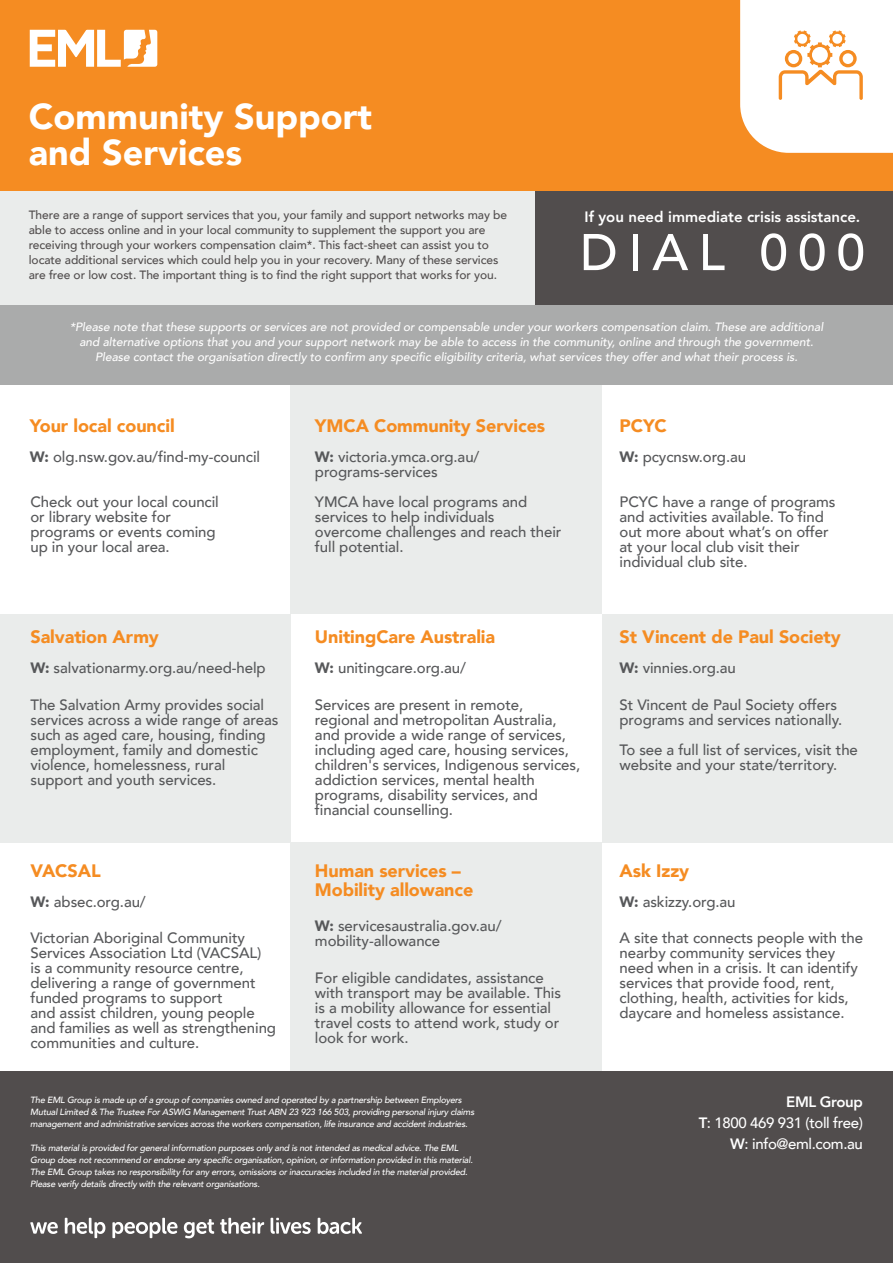
<style>
.page{position:relative;width:893px;height:1263px;background:#fff}
.page>*{position:absolute;margin:0;border:0;box-sizing:border-box;transform-origin:0 0}
.t1{font:500 51px "Avenir";letter-spacing:.2em;color:#fff}
.t2{font:900 36px/36px "Avenir";color:#fff}
.t3{font:900 18px/19.5px "Avenir";letter-spacing:-.005em;color:#f58c22}
.t4{font:500 15px/15px "Avenir";letter-spacing:-.005em;color:#57585a}
.t5{font:500 15px/21px "Avenir";letter-spacing:-.025em;color:#fff;text-align:right}
.t6{font:800 15px "Avenir";color:#fff}
.t7{font:500 12px/15px "Avenir";letter-spacing:-.005em;color:#514d4d}
.t8{font:italic 500 12px/15px "Avenir";letter-spacing:-.005em;color:#fff;text-align:center}
.t9{font:italic 500 9px/12px "Avenir";letter-spacing:-.025em;color:#fff}
.s1{font-weight:900}
.s2{font-weight:800}
</style>
<div class="page">
<div style="left:0;top:0;width:893px;height:191px;background:#f58c22"></div>
<svg style="left:30px;top:30px;width:127px;height:37px"></svg>
<svg style="left:740px;top:0;width:153px;height:153px;background:#fef5ed"></svg>
<div style="left:0;top:191px;width:893px;height:114px;background:#eaeceb"></div>
<div style="left:0;top:305px;width:893px;height:80px;background:#aaabab"></div>
<div style="left:535px;top:191px;width:358px;height:114px;background:#514d4d"></div>
<div style="left:290px;top:385px;width:312px;height:229px;background:#eaeceb"></div>
<div style="left:0;top:614px;width:290px;height:228px;background:#eaeceb"></div>
<div style="left:602px;top:614px;width:291px;height:228px;background:#eaeceb"></div>
<div style="left:290px;top:842px;width:312px;height:229px;background:#eaeceb"></div>
<div style="left:0;top:1071px;width:893px;height:192px;background:#514d4d"></div>
<svg style="left:30px;top:1222px;width:28px;height:12px"></svg>
<svg style="left:65px;top:1218px;width:40px;height:20px"></svg>
<svg style="left:112px;top:1218px;width:66px;height:20px"></svg>
<svg style="left:184px;top:1219px;width:30px;height:19px"></svg>
<svg style="left:220px;top:1218px;width:44px;height:16px"></svg>
<svg style="left:271px;top:1218px;width:40px;height:16px"></svg>
<svg style="left:318px;top:1218px;width:44px;height:16px"></svg>
<h2 class="t2" style="left:29px;top:98px;width:345px">Community Support and Services</h2>
<p class="t7" style="left:29px;top:207px;width:480px">There are a range of support services that you, your family and support networks may be able to access online and in your local community to supplement the support you are receiving through your workers compensation claim*. This fact-sheet can assist you to locate additional services which could help you in your recovery. Many of these services are free or low cost. The important thing is to find the right support that works for you.</p>
<p class="t8" style="left:70px;top:319px;width:755px">*Please note that these supports or services are not provided or compensable under your workers compensation claim. These are additional and alternative options that you and your support network may be able to access in the community, online and through the government.<br>Please contact the organisation directly to confirm any specific eligibility criteria, what services they offer and what their process is.</p>
<p class="t6" style="left:584px;top:205px;width:277px">If you need immediate crisis assistance.</p>
<h1 class="t1" style="left:580px;top:208px;width:286px">DIAL 000</h1>
<p class="t3" style="left:30px;top:415px;width:146px">Your local council</p>
<p class="t4" style="left:30px;top:448px;width:232px"><span class="s1">W:</span> olg.nsw.gov.au/find-my-council</p>
<p class="t4" style="left:30px;top:494px;width:190px">Check out your local council or library website for programs or events coming up in your local area.</p>
<p class="t3" style="left:30px;top:627px;width:130px">Salvation Army</p>
<p class="t4" style="left:30px;top:660px;width:237px"><span class="s1">W:</span> salvationarmy.org.au/need-help</p>
<p class="t4" style="left:30px;top:696px;width:249px">The Salvation Army provides social services across a wide range of areas such as aged care, housing, finding employment, family and domestic violence, homelessness, rural support and youth services.</p>
<p class="t3" style="left:30px;top:860px;width:72px">VACSAL</p>
<p class="t4" style="left:30px;top:893px;width:117px"><span class="s1">W:</span> absec.org.au/</p>
<p class="t4" style="left:30px;top:929px;width:247px">Victorian Aboriginal Community<br>Services Association Ltd (VACSAL)<br>is a community resource centre, delivering a range of government funded programs to support<br>and assist children, young people and families as well as strengthening communities and culture.</p>
<p class="t3" style="left:315px;top:415px;width:232px">YMCA Community Services</p>
<p class="t4" style="left:315px;top:448px;width:166px"><span class="s1">W:</span> victoria.ymca.org.au/ programs-services</p>
<p class="t4" style="left:315px;top:494px;width:248px">YMCA have local programs and services to help individuals overcome challenges and reach their full potential.</p>
<p class="t3" style="left:315px;top:627px;width:182px">UnitingCare Australia</p>
<p class="t4" style="left:315px;top:660px;width:152px"><span class="s1">W:</span> unitingcare.org.au/</p>
<p class="t4" style="left:315px;top:696px;width:267px">Services are present in remote, regional and metropolitan Australia, and provide a wide range of services, including aged care, housing services, children's services, Indigenous services, addiction services, mental health programs, disability services, and financial counselling.</p>
<p class="t3" style="left:315px;top:860px;width:160px">Human services –<br>Mobility allowance</p>
<p class="t4" style="left:315px;top:917px;width:188px"><span class="s1">W:</span> servicesaustralia.gov.au/ mobility-allowance</p>
<p class="t4" style="left:315px;top:969px;width:248px">For eligible candidates, assistance with transport may be available. This is a mobility allowance for essential travel costs to attend work, study or look for work.</p>
<p class="t9" style="left:30px;top:1094px;width:446px">The EML Group is made up of a group of companies owned and operated by a partnership between Employers<br>Mutual Limited &amp; The Trustee For ASWIG Management Trust ABN 23 923 166 503, providing personal injury claims management and administrative services across the workers compensation, life insurance and accident industries.</p>
<p class="t9" style="left:30px;top:1142px;width:444px">This material is provided for general information purposes only and is not intended as medical advice. The EML Group does not recommend or endorse any specific organisation, opinion, or information provided in this material.<br>The EML Group takes no responsibility for any errors, omissions or inaccuracies included in the material provided.<br>Please verify details directly with the relevant organisations.</p>
<p class="t3" style="left:620px;top:415px;width:49px">PCYC</p>
<p class="t4" style="left:620px;top:448px;width:128px"><span class="s1">W:</span> pcycnsw.org.au</p>
<p class="t4" style="left:620px;top:494px;width:218px">PCYC have a range of programs and activities available. To find out more about what’s on offer at your local club visit their individual club site.</p>
<p class="t3" style="left:620px;top:627px;width:223px">St Vincent de Paul Society</p>
<p class="t4" style="left:620px;top:660px;width:118px"><span class="s1">W:</span> vinnies.org.au</p>
<p class="t4" style="left:620px;top:696px;width:224px">St Vincent de Paul Society offers programs and services nationally.</p>
<p class="t4" style="left:620px;top:741px;width:240px">To see a full list of services, visit the website and your state/territory.</p>
<p class="t3" style="left:620px;top:860px;width:71px">Ask Izzy</p>
<p class="t4" style="left:620px;top:893px;width:118px"><span class="s1">W:</span> askizzy.org.au</p>
<p class="t4" style="left:620px;top:929px;width:245px">A site that connects people with the nearby community services they need when in a crisis. It can identify services that provide food, rent, clothing, health, activities for kids, daycare and homeless assistance.</p>
<p class="t5" style="left:699px;top:1091px;width:166px"><span class="s2">EML Group<br>T</span>: 1800 469 931 (toll free)<br><span class="s2">W</span>: info@eml.com.au</p>
</div>
